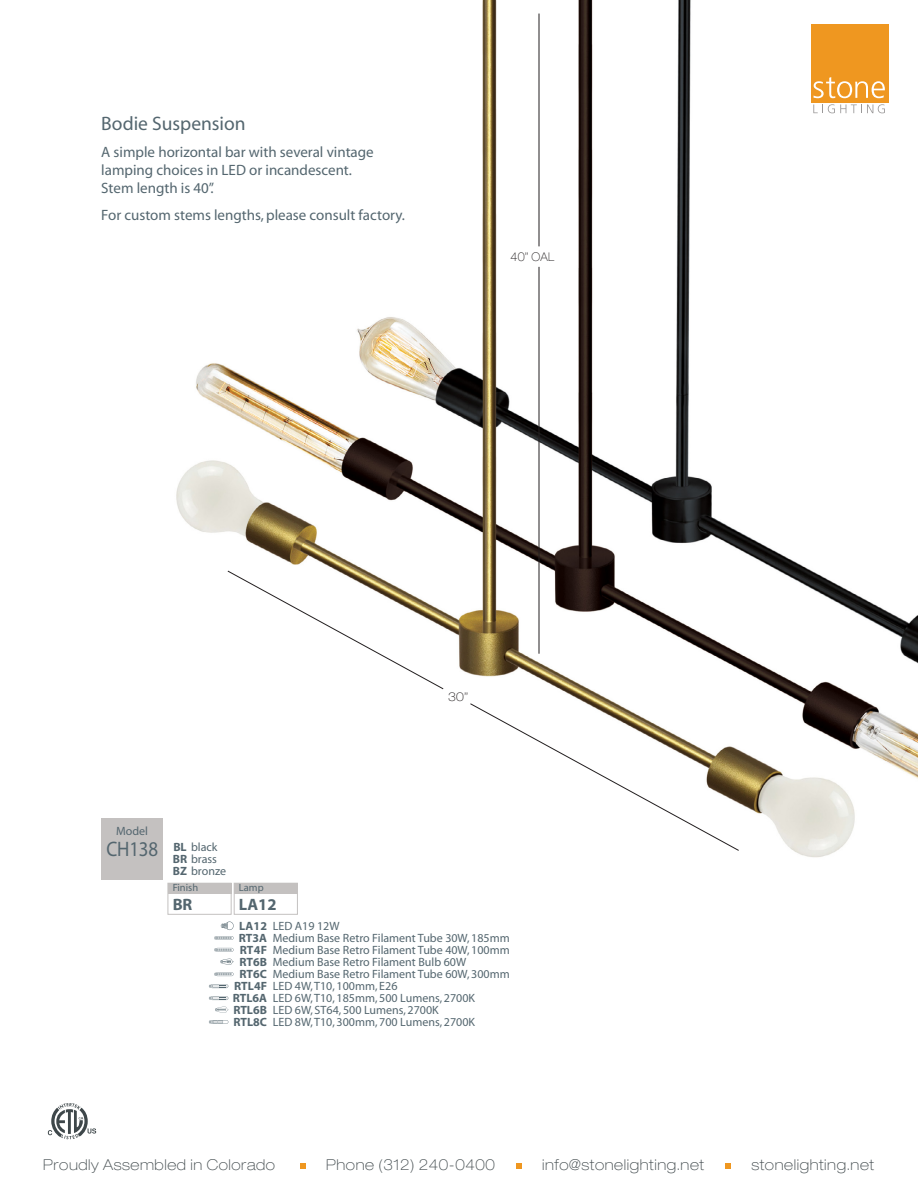
<style>
.page{position:relative;width:918px;height:1188px;background:#fff}
.page>*{position:absolute;margin:0;border:0;box-sizing:border-box;transform-origin:0 0}
.t1{font:21px "Myriad";letter-spacing:-.01em;color:#54666f;scale:.9 1}
.t2{font:19.5px "Myriad";color:#54666f}
.t3{font:700 16.5px "Myriad";color:#54666f}
.t4{font:15px/18px "Myriad";color:#54666f}
.t5{font:100 expanded 15px "Helvetica Neue LT Std";letter-spacing:.04em;color:#3f484b}
.t6{font:12px/12px "Myriad";color:#54666f}
.t7{font:700 12px/12px "Myriad";color:#54666f;text-align:center}
.t8{font:100 expanded 12px "Helvetica Neue LT Std";letter-spacing:.02em;color:#231f20;scale:.9 1}
.t9{font:100 expanded 12px "Helvetica Neue LT Std";letter-spacing:.02em;color:#231f20}
.t10{font:10.5px "Myriad";color:#54666f}
.s1{font-weight:700}
</style>
<div class="page">
<img style="left:176px;top:0;width:742px;height:858px">
<svg style="left:227px;top:570px;width:217px;height:120px"></svg>
<svg style="left:470px;top:703px;width:269px;height:148px"></svg>
<hr style="left:539px;top:14px;width:1px;height:232px;background:#231f20">
<hr style="left:539px;top:267px;width:1px;height:387px;background:#231f20">
<div style="left:101px;top:818px;width:62px;height:61px;background:#c4c1c0"></div>
<div style="left:168px;top:883px;width:64px;height:32px;border:1px solid #c4c1c0"></div>
<div style="left:168px;top:883px;width:63px;height:11px;background:#c4c1c0"></div>
<div style="left:234px;top:883px;width:64px;height:32px;border:1px solid #c4c1c0"></div>
<div style="left:234px;top:883px;width:63px;height:11px;background:#c4c1c0"></div>
<svg style="left:220px;top:958px;width:14px;height:7px"></svg>
<svg style="left:209px;top:996px;width:19px;height:4px"></svg>
<svg style="left:209px;top:984px;width:19px;height:4px"></svg>
<svg style="left:215px;top:1006px;width:13px;height:7px"></svg>
<svg style="left:209px;top:1020px;width:19px;height:4px"></svg>
<svg style="left:214px;top:972px;width:20px;height:4px"></svg>
<svg style="left:214px;top:948px;width:20px;height:4px"></svg>
<svg style="left:214px;top:936px;width:20px;height:4px"></svg>
<svg style="left:221px;top:922px;width:13px;height:8px"></svg>
<svg style="left:813px;top:104px;width:72px;height:9px"></svg>
<div style="left:811px;top:24px;width:78px;height:78px;background:#ef9720"></div>
<svg style="left:813px;top:77px;width:72px;height:21px"></svg>
<svg style="left:48px;top:1103px;width:48px;height:36px"></svg>
<svg style="left:300px;top:1163px;width:6px;height:5px"></svg>
<svg style="left:516px;top:1163px;width:5px;height:5px"></svg>
<svg style="left:725px;top:1163px;width:6px;height:5px"></svg>
<h2 class="t2" style="left:101px;top:114px;width:146px">Bodie Suspension</h2>
<p class="t4" style="left:101px;top:144px;width:274px">A simple horizontal bar with several vintage lamping choices in LED or incandescent.<br>Stem length is 40”.</p>
<p class="t4" style="left:101px;top:207px;width:305px">For custom stems lengths, please consult factory.</p>
<p class="t8" style="left:511px;top:249px;width:50px">40” OAL</p>
<p class="t6" style="left:116px;top:826px;width:33px">Model</p>
<h1 class="t1" style="left:107px;top:839px;width:59px">CH138</h1>
<p class="t6" style="left:173px;top:842px;width:55px"><span class="s1">BL</span> black<br><span class="s1">BR</span> brass<br><span class="s1">BZ</span> bronze</p>
<p class="t9" style="left:448px;top:689px;width:22px">30”</p>
<p class="t10" style="left:173px;top:882px;width:27px">Finish</p>
<h3 class="t3" style="left:173px;top:896px;width:21px">BR</h3>
<p class="t10" style="left:239px;top:882px;width:26px">Lamp</p>
<h3 class="t3" style="left:239px;top:896px;width:39px">LA12</h3>
<p class="t7" style="left:233px;top:920px;width:36px">LA12<br>RT3A<br>RT4F<br>RT6B<br>RT6C<br>RTL4F<br>RTL6A<br>RTL6B<br>RTL8C</p>
<p class="t6" style="left:273px;top:920px;width:238px">LED A19 12W<br>Medium Base Retro Filament Tube 30W, 185mm Medium Base Retro Filament Tube 40W, 100mm Medium Base Retro Filament Bulb 60W Medium Base Retro Filament Tube 60W, 300mm LED 4W, T10, 100mm, E26<br>LED 6W, T10, 185mm, 500 Lumens, 2700K<br>LED 6W, ST64, 500 Lumens, 2700K<br>LED 8W, T10, 300mm, 700 Lumens, 2700K</p>
<p class="t5" style="left:43px;top:1155px;width:233px">Proudly Assembled in Colorado</p>
<p class="t5" style="left:326px;top:1155px;width:170px">Phone (312) 240-0400</p>
<p class="t5" style="left:542px;top:1155px;width:164px">info@stonelighting.net</p>
<p class="t5" style="left:751px;top:1155px;width:124px">stonelighting.net</p>
</div>
